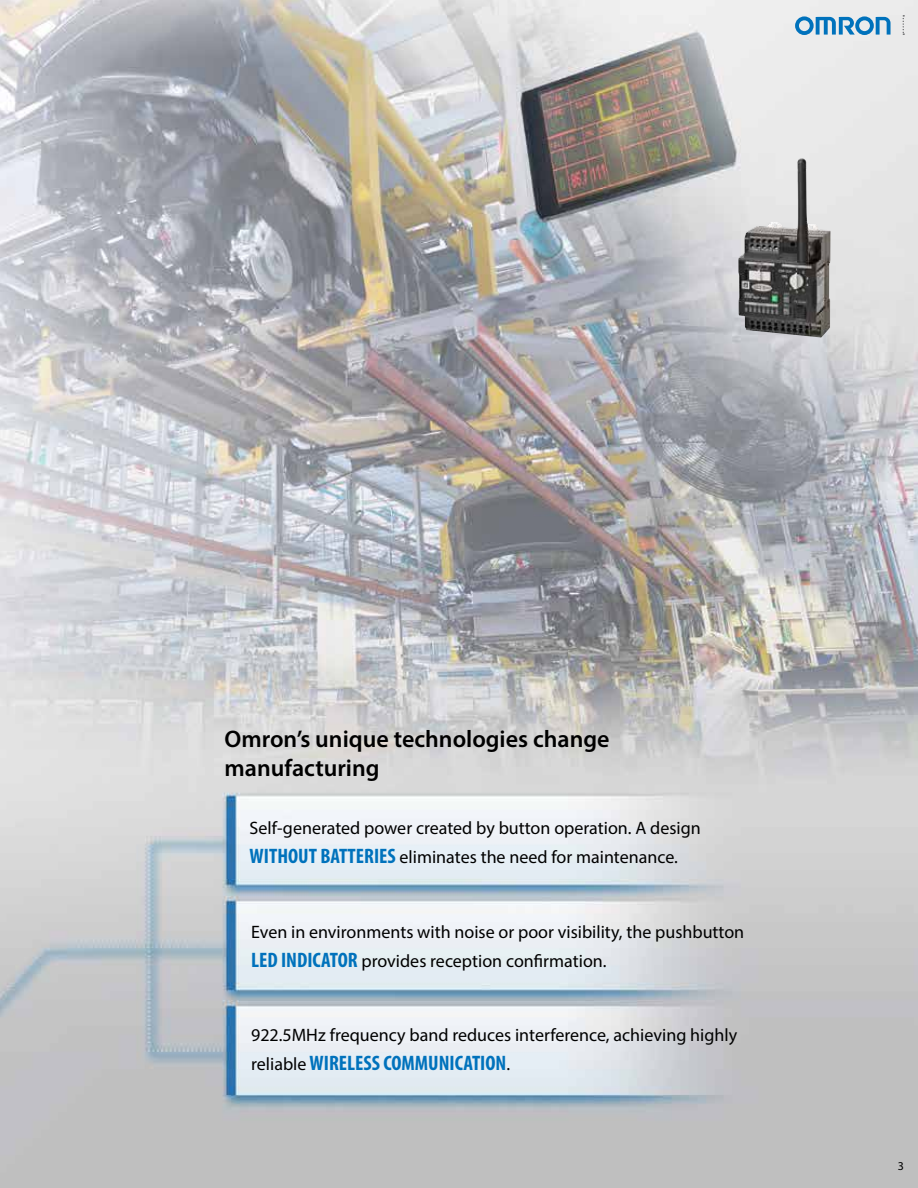
<style>
.page{position:relative;width:918px;height:1188px;background:#fff}
.page>*{position:absolute;margin:0;border:0;box-sizing:border-box;transform-origin:0 0}
.t1{font:600 24px/28.8px "Myriad Pro";color:#000}
.t2{font:700 condensed 21px "Myriad Pro";color:#0072bc}
.t3{font:18px/28.5px "Myriad Pro";color:#000}
.t4{font:12px "Myriad Pro";color:#000}
.s1{font-weight:700;font-stretch:condensed;font-size:21px;color:#0072bc}
.s2{font-weight:400;font-stretch:normal;font-size:18px;color:#000}
</style>
<div class="page">
<img style="left:0;top:0;width:918px;height:1188px">
<svg style="left:903px;top:15px;width:1px;height:20px"></svg>
<svg style="left:795px;top:16px;width:96px;height:19px;background:#76aed3"></svg>
<img style="left:738px;top:158px;width:93px;height:180px">
<h1 class="t1" style="left:224px;top:724px;width:387px">Omron’s unique technologies change manufacturing</h1>
<p class="t3" style="left:250px;top:814px;width:453px">Self-generated power created by button operation. A design<br><span class="s1">WITHOUT BATTERIES</span> eliminates the need for maintenance.</p>
<p class="t3" style="left:251px;top:918px;width:495px">Even in environments with noise or poor visibility, the pushbutton<br><span class="s1">LED INDICATOR</span> provides reception confirmation.</p>
<p class="t3" style="left:251px;top:1020px;width:488px">922.5MHz frequency band reduces interference, achieving highly</p>
<p class="t2" style="left:251px;top:1049px;width:260px"><span class="s2">reliable</span> WIRELESS COMMUNICATION<span class="s2">.</span></p>
<p class="t4" style="left:898px;top:1159px;width:8px">3</p>
</div>
